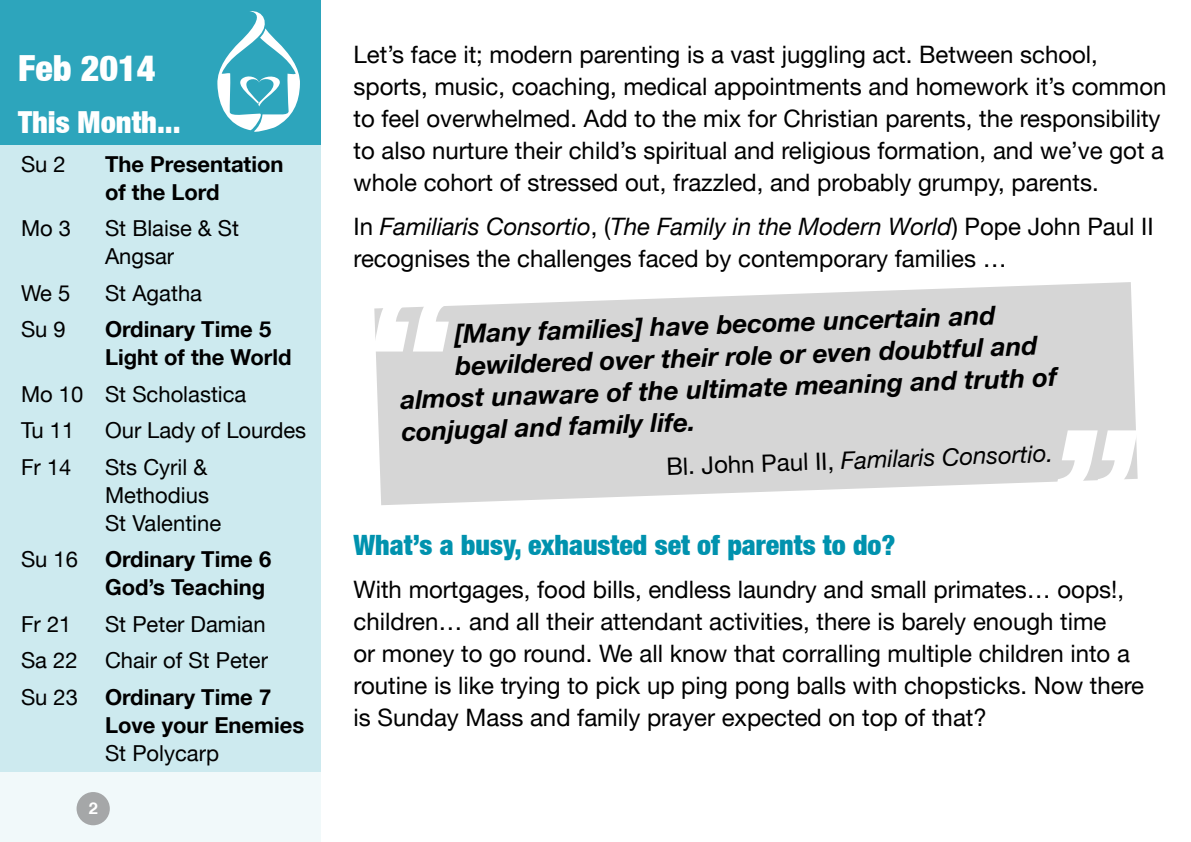
<style>
.page{position:relative;width:1191px;height:842px;background:#fff}
.page>*{position:absolute;margin:0;border:0;box-sizing:border-box;transform-origin:0 0}
.t1{font:900 condensed 36px "Helvetica Neue LT";color:#fff}
.t2{font:900 condensed 30.4px "Helvetica Neue LT";color:#fff}
.t3{font:900 condensed 28px "Helvetica Neue LT";color:#0092ae}
.t4{font:italic 700 26px "Helvetica Neue LT";color:#000}
.t5{font:24px/32px "Helvetica Neue LT";color:#000}
.t6{font:italic 24px "Helvetica Neue LT";color:#000}
.t7{font:22px/28px "Helvetica Neue LT";color:#000}
.t8{font:700 22px/28px "Helvetica Neue LT";color:#000}
.t9{font:700 16.2px "Helvetica Neue LT";color:#fff}
.s1{font-weight:400}
.s2{font-weight:700}
.s3{font-style:italic}
.s4{font-style:normal}
</style>
<div class="page">
<svg style="left:376px;top:282px;width:760px;height:223px;background:#dadada"></svg>
<div style="left:0;top:0;width:320px;height:842px;background:#cdeaef"></div>
<div style="left:0;top:0;width:320px;height:144px;background:#2da5bc"></div>
<svg style="left:217px;top:11px;width:83px;height:121px"></svg>
<svg style="left:374px;top:289px;width:81px;height:62px"></svg>
<svg style="left:1055px;top:430px;width:82px;height:63px"></svg>
<div style="left:0;top:772px;width:1191px;height:70px;background:linear-gradient(to right,#f3fafb,#fff)"></div>
<div style="left:77px;top:792px;width:33px;height:33px;background:#a5a7a8;border-radius:50%"></div>
<h1 class="t1" style="left:18px;top:46px;width:139px">Feb 2014</h1>
<p class="t2" style="left:18px;top:104px;width:164px">This Month...</p>
<p class="t7" style="left:21px;top:149px;width:46px">Su 2</p>
<p class="t8" style="left:105px;top:149px;width:180px">The Presentation of the Lord</p>
<p class="t7" style="left:21px;top:214px;width:52px">Mo 3</p>
<p class="t7" style="left:105px;top:214px;width:136px">St Blaise &amp; St<br>Angsar</p>
<p class="t7" style="left:21px;top:279px;width:51px">We 5</p>
<p class="t7" style="left:105px;top:279px;width:98px">St Agatha</p>
<p class="t7" style="left:21px;top:315px;width:46px">Su 9</p>
<p class="t8" style="left:105px;top:315px;width:188px">Ordinary Time 5<br>Light of the World</p>
<p class="t7" style="left:21px;top:375px;width:227px;line-height:36.4px">Mo 10 St Scholastica<br>Tu 11</p>
<p class="t7" style="left:105px;top:416px;width:203px">Our Lady of Lourdes</p>
<p class="t7" style="left:21px;top:453px;width:52px">Fr 14</p>
<p class="t7" style="left:105px;top:453px;width:118px">Sts Cyril &amp;<br>Methodius<br>St Valentine</p>
<p class="t8" style="left:21px;top:545px;width:252px;text-align:right"><span class="s1">Su 16</span> Ordinary Time 6<br>God’s Teaching</p>
<p class="t7" style="left:21px;top:610px;width:52px">Fr 21</p>
<p class="t7" style="left:21px;top:605px;width:252px;line-height:36.4px;text-indent:84px">St Peter Damian<br>Sa 22 Chair of St Peter<br>Su 23 <span class="s2">Ordinary Time 7</span></p>
<p class="t8" style="left:105px;top:710px;width:201px">Love your Enemies</p>
<p class="t7" style="left:105px;top:739px;width:116px">St Polycarp</p>
<p class="t9" style="left:89px;top:798px;width:11px">2</p>
<p class="t5" style="left:353px;top:39px;width:814px">Let’s face it; modern parenting is a vast juggling act. Between school, sports, music, coaching, medical appointments and homework it’s common to feel overwhelmed. Add to the mix for Christian parents, the responsibility to also nurture their child’s spiritual and religious formation, and we’ve got a whole cohort of stressed out, frazzled, and probably grumpy, parents.</p>
<p class="t5" style="left:353px;top:210px;width:801px">In <span class="s3">Familiaris Consortio</span>, (<span class="s3">The Family in the Modern World</span>) Pope John Paul II recognises the challenges faced by contemporary families …</p>
<p class="t4" style="left:454px;top:318px;width:543px;rotate:-2deg">[Many families] have become uncertain and</p>
<p class="t4" style="left:455px;top:350px;width:584px;rotate:-2deg">bewildered over their role or even doubtful and</p>
<p class="t4" style="left:400px;top:384px;width:658px;rotate:-2deg">almost unaware of the ultimate meaning and truth of</p>
<p class="t4" style="left:401px;top:416px;width:295px;rotate:-2deg">conjugal and family life.</p>
<p class="t6" style="left:666px;top:452px;width:388px;rotate:-2deg"><span class="s4">Bl. John Paul II,</span> Familaris Consortio.</p>
<p class="t3" style="left:353px;top:527px;width:543px">What’s a busy, exhausted set of parents to do?</p>
<p class="t5" style="left:353px;top:573px;width:792px">With mortgages, food bills, endless laundry and small primates… oops!, children… and all their attendant activities, there is barely enough time<br>or money to go round. We all know that corralling multiple children into a routine is like trying to pick up ping pong balls with chopsticks. Now there is Sunday Mass and family prayer expected on top of that?</p>
</div>
